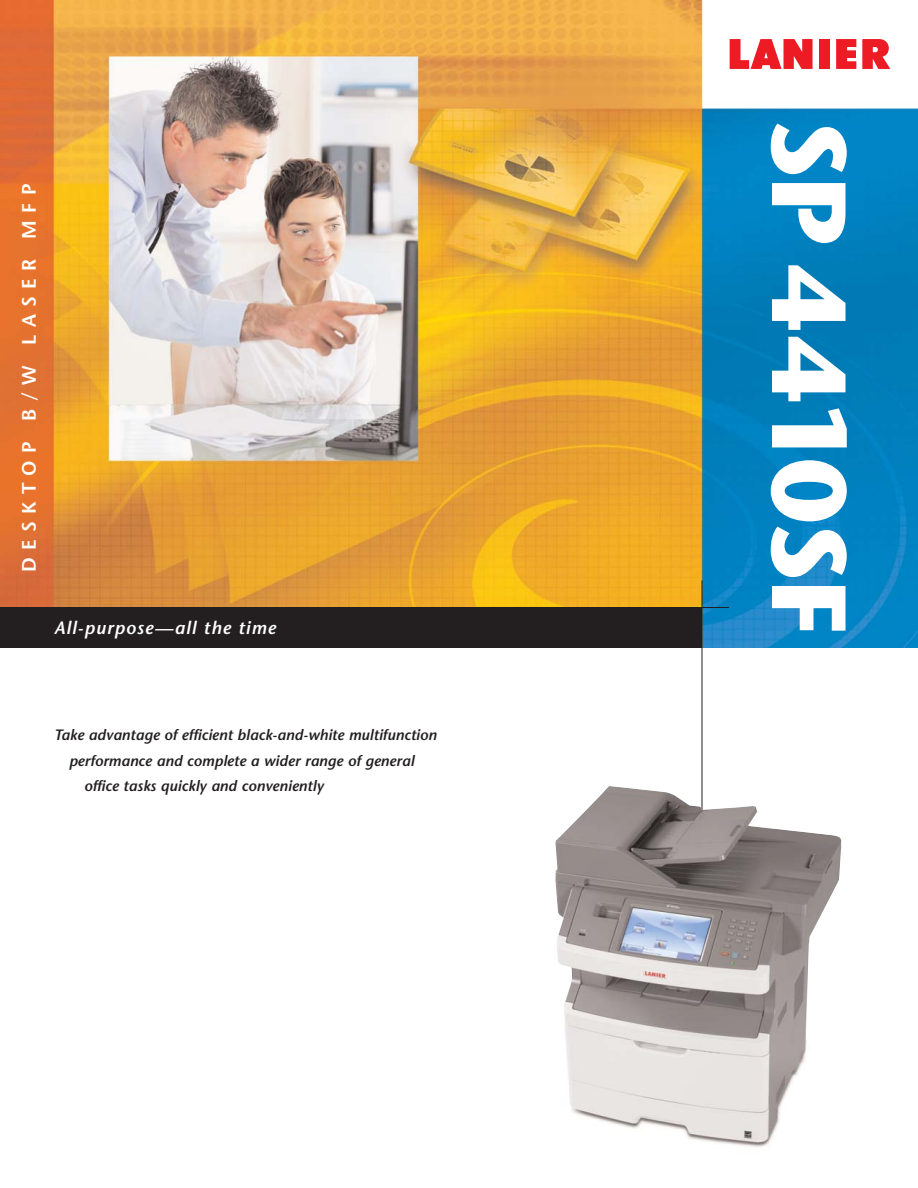
<style>
.page{position:relative;width:918px;height:1188px;background:#fff}
.page>*{position:absolute;margin:0;border:0;box-sizing:border-box;transform-origin:0 0}
.t1{font:700 105px "Stone Sans";letter-spacing:-.015em;color:#fff}
.t2{font:600 19.5px "Stone Sans";letter-spacing:.375em;color:#fff}
.t3{font:italic 600 18px "Stone Sans";letter-spacing:.055em;color:#fff}
.t4{font:italic 600 15px "Stone Sans";color:#231f20}
</style>
<div class="page">
<img style="left:0;top:0;width:918px;height:648px">
<div style="left:0;top:608px;width:702px;height:40px;background:#231f20"></div>
<hr style="left:0;top:607px;width:729px;height:1px;background:#231f20">
<div style="left:819px;top:39px;width:11px;height:30px;background:#ed1c24"></div>
<svg style="left:836px;top:39px;width:20px;height:30px"></svg>
<svg style="left:862px;top:39px;width:28px;height:30px"></svg>
<svg style="left:730px;top:39px;width:83px;height:30px"></svg>
<hr style="left:702px;top:580px;width:1px;height:251px;background:#231f20">
<img style="left:555px;top:786px;width:287px;height:361px">
<h2 class="t2" style="left:22px;top:572px;width:390px;rotate:-90deg">DESKTOP B/W LASER MFP</h2>
<p class="t3" style="left:54px;top:621px;width:223px">All-purpose—all the time</p>
<p class="t4" style="left:54px;top:729px;width:384px">Take advantage of efficient black-and-white multifunction</p>
<p class="t4" style="left:69px;top:754px;width:347px">performance and complete a wider range of general</p>
<p class="t4" style="left:84px;top:780px;width:241px">office tasks quickly and conveniently</p>
<h1 class="t1" style="left:849px;top:120px;width:516px;rotate:90deg">SP 4410SF</h1>
</div>
